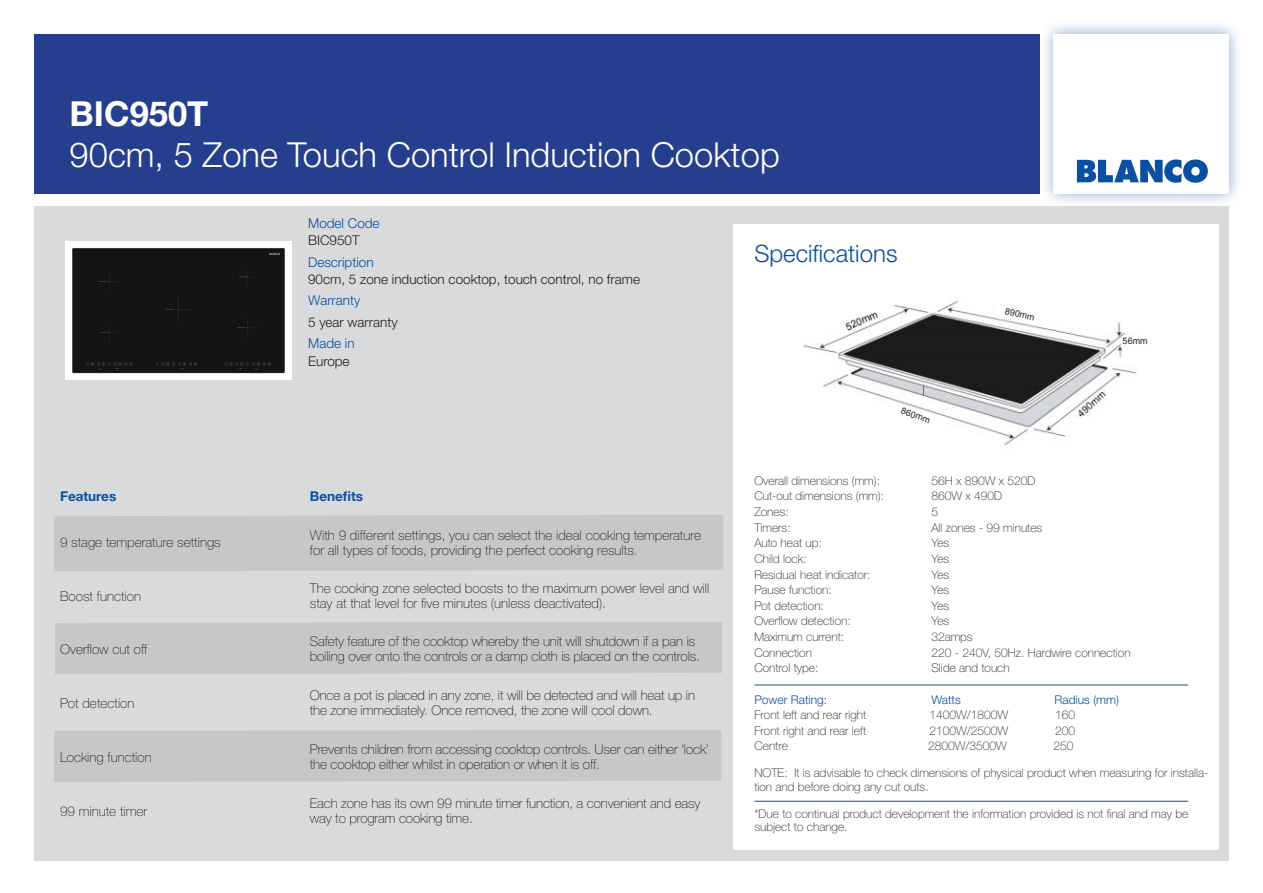
<style>
.page{position:relative;width:1263px;height:893px;background:#fff}
.page>*{position:absolute;margin:0;border:0;box-sizing:border-box;transform-origin:0 0}
.t1{font:300 34.5px "Helvetica Neue LT Std";color:#fff}
.t2{font:700 34.5px "Helvetica Neue LT Std";color:#fff}
.t3{font:300 24px "Helvetica Neue LT Std";color:#0a4fa2}
.t4{font:100 13.5px/15px "Helvetica Neue LT Std";letter-spacing:-.01em;color:#231f20}
.t5{font:300 13.5px "Helvetica Neue LT Std";color:#231f20}
.t6{font:300 13.5px "Helvetica Neue LT Std";color:#0a4fa2}
.t7{font:700 13.5px "Helvetica Neue LT Std";color:#0a4fa2}
.t8{font:100 12px/13.5px "Helvetica Neue LT Std";color:#231f20}
.t9{font:300 12px "Helvetica Neue LT Std";color:#0a4fa2}
.t10{font:9px "Arial";color:#231f20}
</style>
<div class="page">
<div style="left:34px;top:34px;width:1006px;height:160px;background:#253f8e"></div>
<div style="left:34px;top:206px;width:1195px;height:654px;background:#d9dadc"></div>
<div style="left:1039px;top:20px;width:204px;height:188px;background:#0a4fa2;opacity:.5"></div>
<div style="left:1054px;top:34px;width:175px;height:160px;background:#fff"></div>
<svg style="left:1077px;top:159px;width:131px;height:24px"></svg>
<div style="left:733px;top:224px;width:486px;height:626px;background:#fff"></div>
<hr style="left:754px;top:685px;width:434px;height:1px;background:#0a4fa2">
<img style="left:65px;top:241px;width:227px;height:138px">
<div style="left:54px;top:515px;width:669px;height:56px;background:#c7c7c9"></div>
<div style="left:55px;top:622px;width:667px;height:52px;background:#c7c7c9"></div>
<hr style="left:754px;top:801px;width:434px;height:1px;background:#0a4fa2">
<img style="left:803px;top:300px;width:334px;height:145px">
<div style="left:54px;top:730px;width:667px;height:52px;background:#c7c7c9"></div>
<svg style="left:893px;top:403px;width:53px;height:32px"></svg>
<svg style="left:994px;top:303px;width:44px;height:22px"></svg>
<svg style="left:1120px;top:334px;width:17px;height:17px"></svg>
<h1 class="t2" style="left:70px;top:92px;width:140px">BIC950T</h1>
<h1 class="t1" style="left:70px;top:134px;width:712px">90cm, 5 Zone Touch Control Induction Cooktop</h1>
<p class="t6" style="left:308px;top:215px;width:73px">Model Code</p>
<p class="t5" style="left:308px;top:232px;width:53px">BIC950T</p>
<p class="t6" style="left:308px;top:253px;width:67px">Description</p>
<p class="t5" style="left:308px;top:271px;width:333px">90cm, 5 zone induction cooktop, touch control, no frame</p>
<p class="t6" style="left:308px;top:292px;width:54px">Warranty</p>
<p class="t5" style="left:308px;top:314px;width:91px">5 year warranty</p>
<p class="t6" style="left:308px;top:335px;width:48px">Made in</p>
<p class="t5" style="left:308px;top:352px;width:43px">Europe</p>
<h2 class="t3" style="left:754px;top:238px;width:145px">Specifications</h2>
<p class="t10" style="left:903px;top:405px;width:32px;rotate:19deg">860mm</p>
<p class="t10" style="left:1006px;top:305px;width:32px;rotate:12deg">890mm</p>
<p class="t10" style="left:1123px;top:335px;width:27px">56mm</p>
<p class="t7" style="left:60px;top:488px;width:58px">Features</p>
<p class="t7" style="left:310px;top:488px;width:55px">Benefits</p>
<p class="t4" style="left:60px;top:535px;width:162px">9 stage temperature settings</p>
<p class="t4" style="left:310px;top:528px;width:393px">With 9 different settings, you can select the ideal cooking temperature for all types of foods, providing the perfect cooking results.</p>
<p class="t4" style="left:60px;top:588px;width:83px">Boost function</p>
<p class="t4" style="left:310px;top:581px;width:401px">The cooking zone selected boosts to the maximum power level and will stay at that level for five minutes (unless deactivated).</p>
<p class="t4" style="left:60px;top:641px;width:89px">Overflow cut off</p>
<p class="t4" style="left:310px;top:634px;width:392px">Safety feature of the cooktop whereby the unit will shutdown if a pan is boiling over onto the controls or a damp cloth is placed on the controls.</p>
<p class="t4" style="left:60px;top:695px;width:76px">Pot detection</p>
<p class="t4" style="left:310px;top:688px;width:387px">Once a pot is placed in any zone, it will be detected and will heat up in the zone immediately. Once removed, the zone will cool down.</p>
<p class="t4" style="left:60px;top:749px;width:93px">Locking function</p>
<p class="t4" style="left:310px;top:742px;width:401px">Prevents children from accessing cooktop controls. User can either ‘lock’ the cooktop either whilst in operation or when it is off.</p>
<p class="t4" style="left:60px;top:804px;width:89px">99 minute timer</p>
<p class="t4" style="left:310px;top:796px;width:392px">Each zone has its own 99 minute timer function, a convenient and easy way to program cooking time.</p>
<p class="t8" style="left:754px;top:474px;width:127px">Overall dimensions (mm):</p>
<p class="t8" style="left:931px;top:474px;width:106px">56H x 890W x 520D</p>
<p class="t8" style="left:754px;top:489px;width:131px">Cut-out dimensions (mm):</p>
<p class="t8" style="left:931px;top:489px;width:72px">860W x 490D</p>
<p class="t8" style="left:754px;top:505px;width:36px">Zones:</p>
<p class="t8" style="left:931px;top:505px;width:8px">5</p>
<p class="t8" style="left:754px;top:521px;width:38px">Timers:</p>
<p class="t8" style="left:931px;top:521px;width:112px">All zones - 99 minutes</p>
<p class="t8" style="left:754px;top:536px;width:69px">Auto heat up:</p>
<p class="t8" style="left:931px;top:536px;width:19px">Yes</p>
<p class="t8" style="left:754px;top:552px;width:54px">Child lock:</p>
<p class="t8" style="left:931px;top:552px;width:19px">Yes</p>
<p class="t8" style="left:754px;top:568px;width:118px">Residual heat indicator:</p>
<p class="t8" style="left:931px;top:568px;width:19px">Yes</p>
<p class="t8" style="left:754px;top:583px;width:79px">Pause function:</p>
<p class="t8" style="left:931px;top:583px;width:19px">Yes</p>
<p class="t8" style="left:754px;top:599px;width:71px">Pot detection:</p>
<p class="t8" style="left:931px;top:599px;width:19px">Yes</p>
<p class="t8" style="left:754px;top:614px;width:98px">Overflow detection:</p>
<p class="t8" style="left:931px;top:614px;width:19px">Yes</p>
<p class="t8" style="left:754px;top:630px;width:91px">Maximum current:</p>
<p class="t8" style="left:931px;top:630px;width:43px">32amps</p>
<p class="t8" style="left:754px;top:646px;width:59px">Connection</p>
<p class="t8" style="left:931px;top:646px;width:201px">220 - 240V, 50Hz. Hardwire connection</p>
<p class="t8" style="left:754px;top:661px;width:66px">Control type:</p>
<p class="t8" style="left:931px;top:661px;width:80px">Slide and touch</p>
<p class="t9" style="left:754px;top:692px;width:74px">Power Rating:</p>
<p class="t9" style="left:931px;top:692px;width:31px">Watts</p>
<p class="t9" style="left:1054px;top:692px;width:66px">Radius (mm)</p>
<p class="t8" style="left:754px;top:708px;width:113px">Front left and rear right</p>
<p class="t8" style="left:929px;top:708px;width:80px">1400W/1800W</p>
<p class="t8" style="left:1055px;top:708px;width:22px">160</p>
<p class="t8" style="left:754px;top:724px;width:113px">Front right and rear left</p>
<p class="t8" style="left:929px;top:724px;width:80px">2100W/2500W</p>
<p class="t8" style="left:1055px;top:724px;width:22px">200</p>
<p class="t8" style="left:754px;top:739px;width:35px">Centre</p>
<p class="t8" style="left:928px;top:739px;width:80px">2800W/3500W</p>
<p class="t8" style="left:1053px;top:739px;width:22px">250</p>
<p class="t8" style="left:754px;top:766px;width:455px">NOTE: It is advisable to check dimensions of physical product when measuring for installa&shy;tion and before doing any cut outs.</p>
<p class="t8" style="left:754px;top:807px;width:435px">*Due to continual product development the information provided is not final and may be subject to change.</p>
</div>
